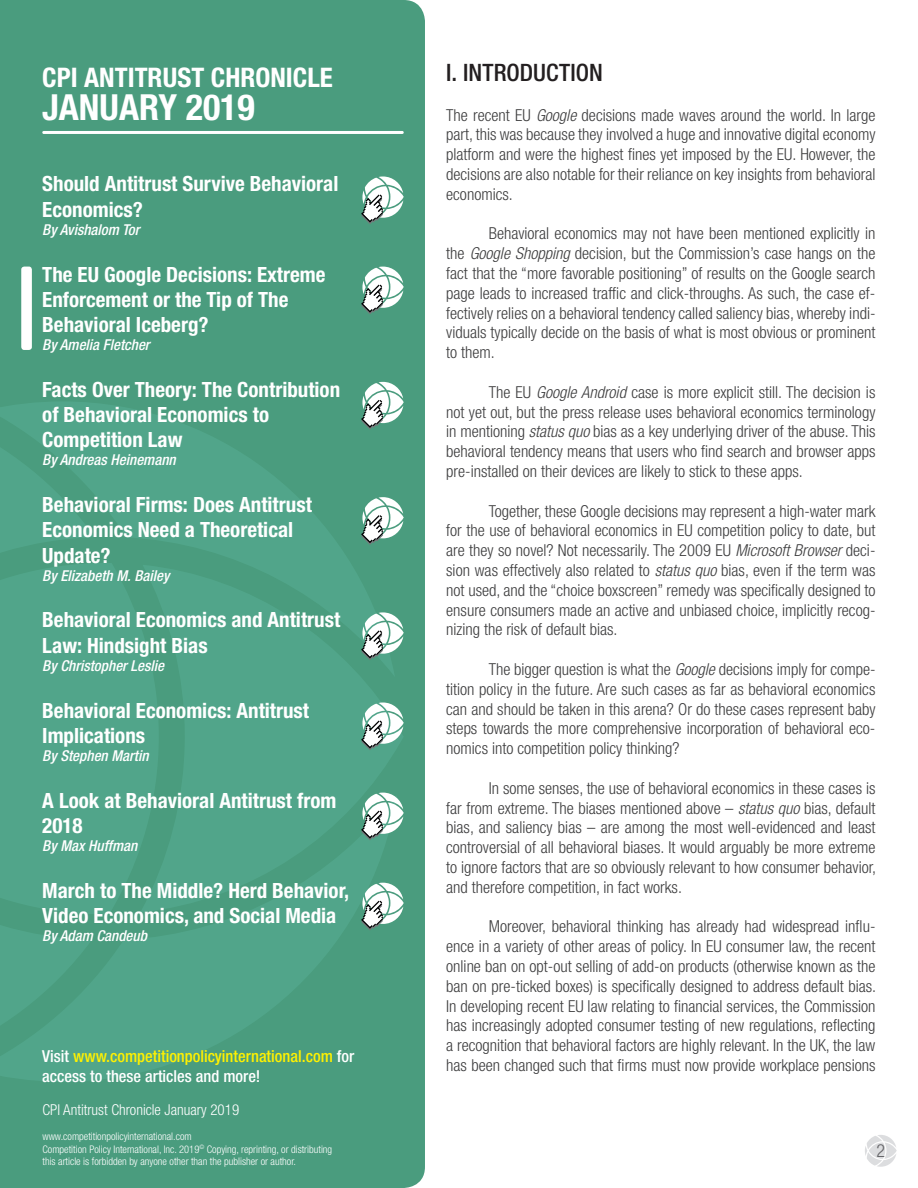
<style>
.page{position:relative;width:918px;height:1188px;background:#fff}
.page>*{position:absolute;margin:0;border:0;box-sizing:border-box;transform-origin:0 0}
.t1{font:700 condensed 36px "Helvetica Neue LT Std";color:#fff}
.t2{font:700 condensed 27px "Helvetica Neue LT Std";color:#fff}
.t3{font:500 condensed 24px "Helvetica Neue LT Std";letter-spacing:.005em;color:#231f20}
.t4{font:700 condensed 21px/25.2px "Helvetica Neue LT Std";color:#fff}
.t5{font:300 condensed 18px "Helvetica Neue LT Std";color:#636366}
.t6{font:300 condensed 16.5px/19.8px "Helvetica Neue LT Std";color:#3e3e3f;text-align:justify}
.t7{font:500 condensed 16.5px/19.8px "Helvetica Neue LT Std";color:#fff101}
.t8{font:italic 500 condensed 15px "Helvetica Neue LT Std";color:#fff}
.t9{font:300 condensed 15px "Helvetica Neue LT Std";color:#fff}
.t10{font:300 condensed 10.5px/12.6px "Helvetica Neue LT Std";color:#fff}
.s1{color:#fff}
.s2{font-style:italic}
</style>
<div class="page">
<svg style="left:865px;top:1135px;width:32px;height:32px"></svg>
<div style="left:0;top:0;width:425px;height:1188px;background:#4a9c7e"></div>
<div style="left:0;top:677px;width:140px;height:118px;background:#51a58a"></div>
<svg style="left:0;top:795px;width:397px;height:287px;background:#4da184"></svg>
<svg style="left:0;top:401px;width:395px;height:276px;background:#4da184"></svg>
<svg style="left:140px;top:565px;width:264px;height:347px;background:#4fa286"></svg>
<svg style="left:0;top:421px;width:95px;height:292px;background:#4fa387"></svg>
<svg style="left:0;top:768px;width:92px;height:289px;background:#4fa387"></svg>
<div style="left:21px;top:267px;width:11px;height:83px;background:#fff;border-radius:3px"></div>
<hr style="left:42px;top:131px;width:362px;height:3px;background:#fff;border-radius:2px">
<svg style="left:361px;top:176px;width:43px;height:48px"></svg>
<svg style="left:361px;top:267px;width:43px;height:47px"></svg>
<svg style="left:361px;top:382px;width:43px;height:48px"></svg>
<svg style="left:361px;top:497px;width:43px;height:48px"></svg>
<svg style="left:361px;top:612px;width:43px;height:48px"></svg>
<svg style="left:361px;top:703px;width:43px;height:47px"></svg>
<svg style="left:361px;top:793px;width:43px;height:47px"></svg>
<svg style="left:361px;top:883px;width:43px;height:47px"></svg>
<h2 class="t2" style="left:42px;top:61px;width:292px">CPI ANTITRUST CHRONICLE</h2>
<h1 class="t1" style="left:42px;top:86px;width:214px">JANUARY 2019</h1>
<p class="t4" style="left:42px;top:171px;width:298px">Should Antitrust Survive Behavioral<br>Economics?</p>
<p class="t8" style="left:42px;top:220px;width:99px">By Avishalom Tor</p>
<p class="t4" style="left:42px;top:261px;width:285px">The EU Google Decisions: Extreme<br>Enforcement or the Tip of The<br>Behavioral Iceberg?</p>
<p class="t8" style="left:42px;top:336px;width:109px">By Amelia Fletcher</p>
<p class="t4" style="left:42px;top:377px;width:299px">Facts Over Theory: The Contribution of Behavioral Economics to<br>Competition Law</p>
<p class="t8" style="left:42px;top:451px;width:135px">By Andreas Heinemann</p>
<p class="t4" style="left:42px;top:492px;width:271px">Behavioral Firms: Does Antitrust<br>Economics Need a Theoretical<br>Update?</p>
<p class="t8" style="left:42px;top:566px;width:129px">By Elizabeth M. Bailey</p>
<p class="t4" style="left:42px;top:607px;width:299px">Behavioral Economics and Antitrust<br>Law: Hindsight Bias</p>
<p class="t8" style="left:42px;top:656px;width:123px">By Christopher Leslie</p>
<p class="t4" style="left:42px;top:697px;width:268px">Behavioral Economics: Antitrust<br>Implications</p>
<p class="t8" style="left:42px;top:746px;width:108px">By Stephen Martin</p>
<p class="t4" style="left:42px;top:787px;width:296px">A Look at Behavioral Antitrust from<br>2018</p>
<p class="t8" style="left:42px;top:837px;width:96px">By Max Huffman</p>
<p class="t4" style="left:42px;top:877px;width:308px">March to The Middle? Herd Behavior,<br>Video Economics, and Social Media</p>
<p class="t8" style="left:42px;top:927px;width:106px">By Adam Candeub</p>
<p class="t7" style="left:42px;top:1046px;width:313px"><span class="s1">Visit</span> www.competitionpolicyinternational.com <span class="s1">for access to these articles and more!</span></p>
<p class="t9" style="left:43px;top:1101px;width:198px">CPI Antitrust Chronicle January 2019</p>
<p class="t10" style="left:43px;top:1130px;width:291px">www.competitionpolicyinternational.com<br>Competition Policy International, Inc. 2019<sup>©</sup> Copying, reprinting, or distributing this article is forbidden by anyone other than the publisher or author.</p>
<h3 class="t3" style="left:446px;top:58px;width:158px">I. INTRODUCTION</h3>
<p class="t6" style="left:446px;top:105px;width:431px">The recent EU <span class="s2">Google</span> decisions made waves around the world. In large part, this was because they involved a huge and innovative digital economy platform and were the highest fines yet imposed by the EU. However, the decisions are also notable for their reliance on key insights from behavioral economics.</p>
<p class="t6" style="left:446px;top:223px;width:431px;text-indent:43px">Behavioral economics may not have been mentioned explicitly in the <span class="s2">Google Shopping</span> decision, but the Commission’s case hangs on the fact that the “more favorable positioning” of results on the Google search page leads to increased traffic and click-throughs. As such, the case ef&shy;fectively relies on a behavioral tendency called saliency bias, whereby indi&shy;viduals typically decide on the basis of what is most obvious or prominent to them.</p>
<p class="t6" style="left:446px;top:382px;width:431px;text-indent:43px">The EU <span class="s2">Google Android</span> case is more explicit still. The decision is not yet out, but the press release uses behavioral economics terminology in mentioning <span class="s2">status quo</span> bias as a key underlying driver of the abuse. This behavioral tendency means that users who find search and browser apps pre-installed on their devices are likely to stick to these apps.</p>
<p class="t6" style="left:446px;top:501px;width:431px;text-indent:43px">Together, these Google decisions may represent a high-water mark for the use of behavioral economics in EU competition policy to date, but are they so novel? Not necessarily. The 2009 EU <span class="s2">Microsoft Browser</span> deci&shy;sion was effectively also related to <span class="s2">status quo</span> bias, even if the term was not used, and the “choice boxscreen” remedy was specifically designed to ensure consumers made an active and unbiased choice, implicitly recog&shy;nizing the risk of default bias.</p>
<p class="t6" style="left:446px;top:659px;width:431px;text-indent:43px">The bigger question is what the <span class="s2">Google</span> decisions imply for compe&shy;tition policy in the future. Are such cases as far as behavioral economics can and should be taken in this arena? Or do these cases represent baby steps towards the more comprehensive incorporation of behavioral eco&shy;nomics into competition policy thinking?</p>
<p class="t6" style="left:446px;top:778px;width:431px;text-indent:43px">In some senses, the use of behavioral economics in these cases is far from extreme. The biases mentioned above – <span class="s2">status quo</span> bias, default bias, and saliency bias – are among the most well-evidenced and least controversial of all behavioral biases. It would arguably be more extreme to ignore factors that are so obviously relevant to how consumer behavior, and therefore competition, in fact works.</p>
<p class="t6" style="left:446px;top:916px;width:431px;text-indent:43px">Moreover, behavioral thinking has already had widespread influ&shy;ence in a variety of other areas of policy. In EU consumer law, the recent online ban on opt-out selling of add-on products (otherwise known as the ban on pre-ticked boxes) is specifically designed to address default bias.<br>In developing recent EU law relating to financial services, the Commission has increasingly adopted consumer testing of new regulations, reflecting a recognition that behavioral factors are highly relevant. In the UK, the law has been changed such that firms must now provide workplace pensions</p>
<p class="t5" style="left:876px;top:1141px;width:10px">2</p>
</div>
